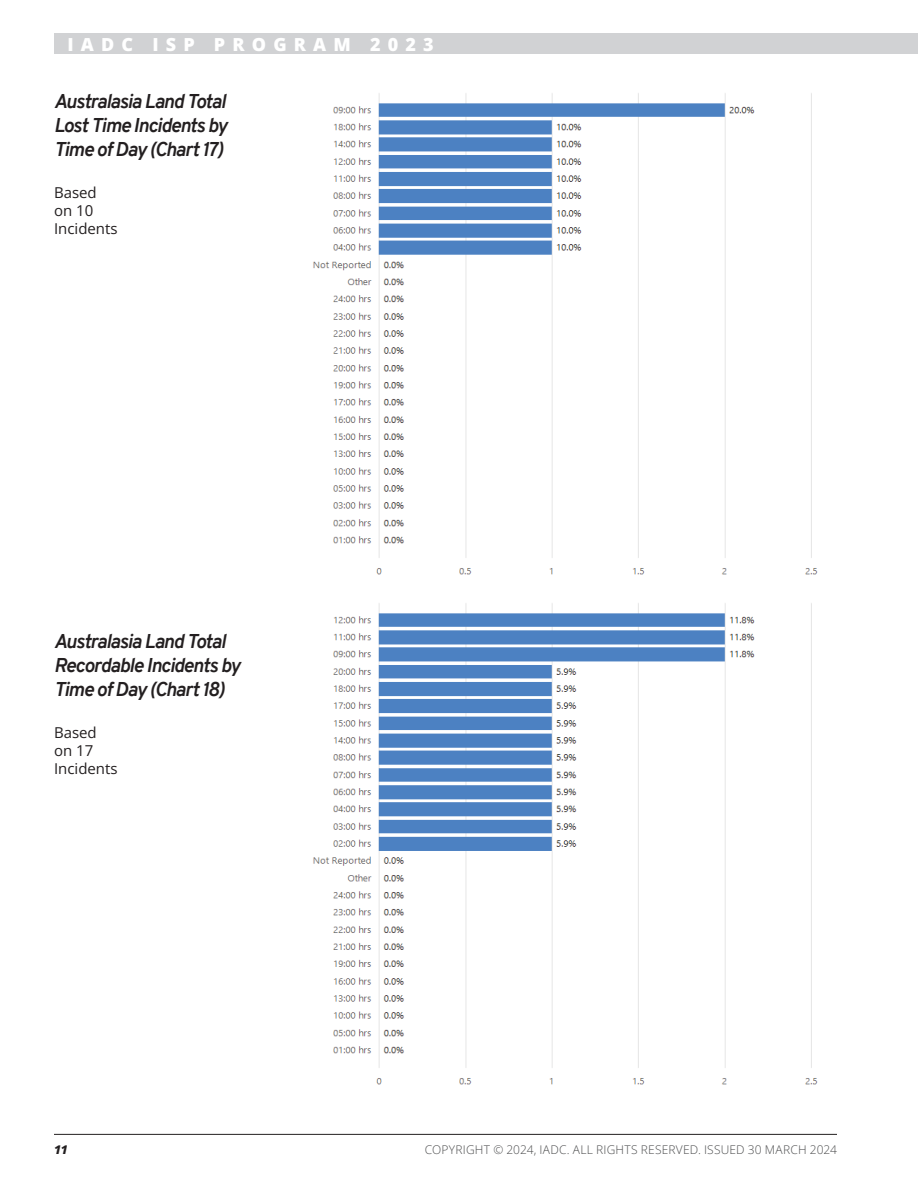
<style>
.page{position:relative;width:918px;height:1188px;background:#fff}
.page>*{position:absolute;margin:0;border:0;box-sizing:border-box;transform-origin:0 0}
.t1{font:italic 700 19.5px/24px "Overpass";letter-spacing:-.045em;color:#231f20}
.t2{font:18px "Open Sans";letter-spacing:.4em;color:#fff}
.t3{font:15px/18px "Open Sans";color:#231f20}
.t4{font:12px "Open Sans";letter-spacing:.015em;color:#4b4c4d}
.t5{font:italic 12px "Open Sans";color:#231f20}
</style>
<div class="page">
<hr style="left:54px;top:1134px;width:783px;height:1px;background:#231f20">
<div style="left:54px;top:34px;width:864px;height:20px;background:#d1d2d4"></div>
<img style="left:313px;top:603px;width:505px;height:482px">
<img style="left:313px;top:93px;width:505px;height:482px">
<p class="t2" style="left:68px;top:32px;width:368px">IADC ISP PROGRAM 2023</p>
<p class="t1" style="left:54px;top:89px;width:175px;text-align:justify">Australasia Land Total Lost Time Incidents by Time of Day (Chart 17)</p>
<p class="t3" style="left:54px;top:183px;width:65px">Based on 10<br>Incidents</p>
<p class="t1" style="left:54px;top:629px;width:188px">Australasia Land Total<br>Recordable Incidents by<br>Time of Day (Chart 18)</p>
<p class="t3" style="left:54px;top:723px;width:65px">Based on 17<br>Incidents</p>
<p class="t5" style="left:54px;top:1142px;width:15px">11</p>
<p class="t4" style="left:425px;top:1142px;width:414px">COPYRIGHT © 2024, IADC. ALL RIGHTS RESERVED. ISSUED 30 MARCH 2024</p>
</div>
